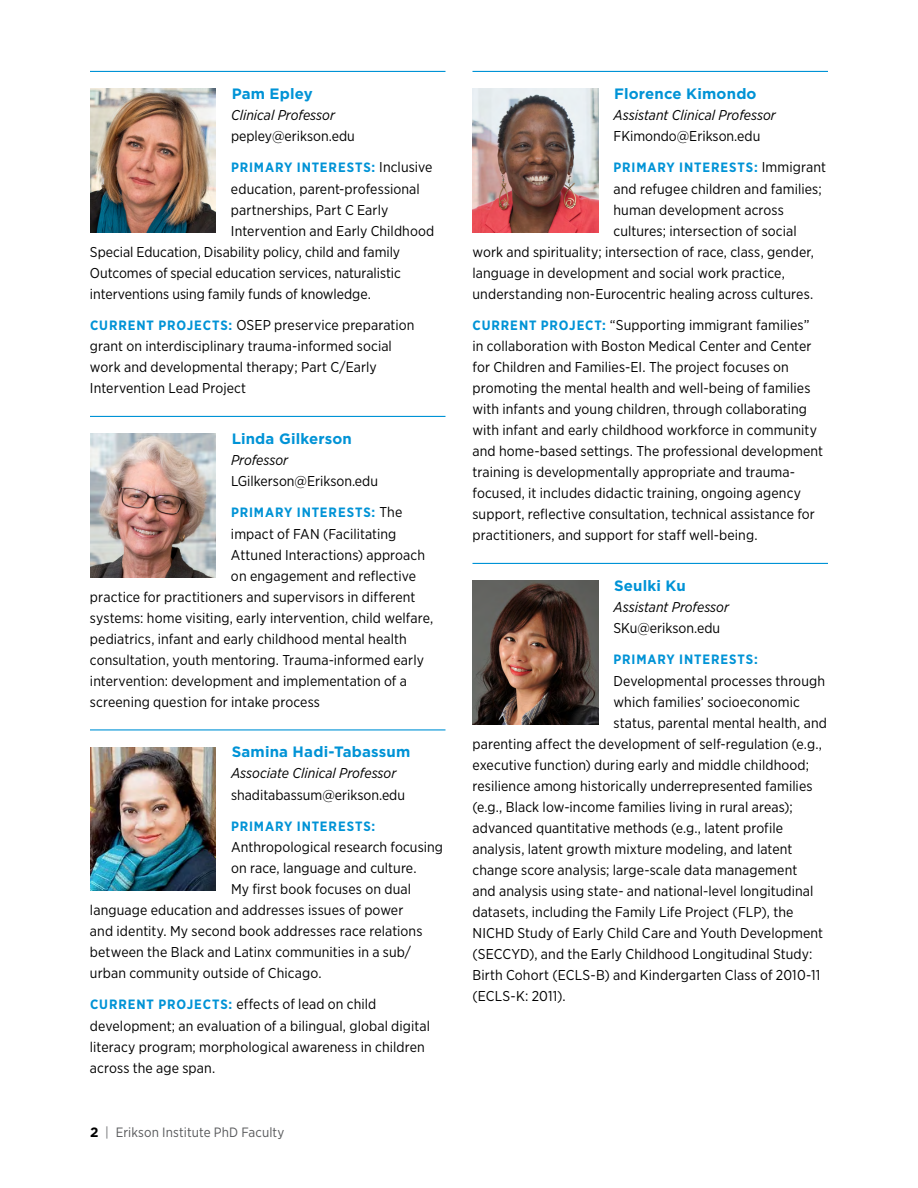
<style>
.page{position:relative;width:918px;height:1188px;background:#fff}
.page>*{position:absolute;margin:0;border:0;box-sizing:border-box;transform-origin:0 0}
.t1{font:700 15px "Gotham";letter-spacing:.01em;color:#0093d6}
.t2{font:14.25px/21px "Gotham Narrow";letter-spacing:.005em;color:#000}
.t3{font:italic 14.25px "Gotham Narrow";color:#000}
.t4{font:700 13.5px "Gotham Narrow";letter-spacing:.065em;color:#0093d6}
.t5{font:13.5px "Gotham Narrow";letter-spacing:.005em;color:#58595b}
.s1{font-weight:400;font-size:14.25px;color:#000}
.s2{font-weight:700;font-size:13.5px;color:#0093d6}
.s3{font-family:"Gotham";font-weight:700;color:#000}
.s4{color:#6d6e71}
</style>
<div class="page">
<hr style="left:90px;top:71px;width:356px;height:1px;background:#0093d6">
<hr style="left:90px;top:416px;width:356px;height:1px;background:#0093d6">
<hr style="left:90px;top:729px;width:356px;height:1px;background:#0093d6">
<img style="left:90px;top:88px;width:126px;height:144px">
<img style="left:90px;top:434px;width:126px;height:144px">
<img style="left:90px;top:747px;width:126px;height:144px">
<hr style="left:472px;top:71px;width:356px;height:1px;background:#0093d6">
<hr style="left:472px;top:563px;width:356px;height:1px;background:#0093d6">
<img style="left:472px;top:88px;width:126px;height:144px">
<img style="left:472px;top:580px;width:126px;height:144px">
<p class="t1" style="left:232px;top:84px;width:83px">Pam Epley</p>
<p class="t3" style="left:231px;top:106px;width:105px">Clinical Professor</p>
<p class="t2" style="left:231px;top:125px;width:125px">pepley@erikson.edu</p>
<p class="t4" style="left:231px;top:159px;width:203px">PRIMARY INTERESTS: <span class="s1">Inclusive</span></p>
<p class="t2" style="left:231px;top:178px;width:190px">education, parent-professional</p>
<p class="t2" style="left:231px;top:199px;width:159px">partnerships, Part C Early</p>
<p class="t2" style="left:231px;top:220px;width:205px">Intervention and Early Childhood</p>
<p class="t2" style="left:90px;top:241px;width:312px">Special Education, Disability policy, child and family</p>
<p class="t2" style="left:90px;top:262px;width:312px">Outcomes of special education services, naturalistic</p>
<p class="t2" style="left:90px;top:283px;width:282px">interventions using family funds of knowledge.</p>
<p class="t2" style="left:90px;top:314px;width:326px"><span class="s2">CURRENT PROJECTS:</span> OSEP preservice preparation grant on interdisciplinary trauma-informed social work and developmental therapy; Part C/Early Intervention Lead Project</p>
<p class="t1" style="left:232px;top:429px;width:122px">Linda Gilkerson</p>
<p class="t3" style="left:231px;top:451px;width:59px">Professor</p>
<p class="t2" style="left:231px;top:470px;width:149px">LGilkerson@Erikson.edu</p>
<p class="t4" style="left:231px;top:504px;width:173px">PRIMARY INTERESTS: <span class="s1">The</span></p>
<p class="t2" style="left:231px;top:523px;width:167px">impact of FAN (Facilitating</p>
<p class="t2" style="left:231px;top:544px;width:196px">Attuned Interactions) approach</p>
<p class="t2" style="left:231px;top:565px;width:187px">on engagement and reflective</p>
<p class="t2" style="left:90px;top:586px;width:327px">practice for practitioners and supervisors in different</p>
<p class="t2" style="left:90px;top:607px;width:345px">systems: home visiting, early intervention, child welfare,</p>
<p class="t2" style="left:90px;top:628px;width:318px">pediatrics, infant and early childhood mental health</p>
<p class="t2" style="left:90px;top:649px;width:335px">consultation, youth mentoring. Trauma-informed early</p>
<p class="t2" style="left:90px;top:670px;width:319px">intervention: development and implementation of a</p>
<p class="t2" style="left:90px;top:691px;width:232px">screening question for intake process</p>
<p class="t1" style="left:232px;top:742px;width:180px">Samina Hadi-Tabassum</p>
<p class="t3" style="left:231px;top:765px;width:167px">Associate Clinical Professor</p>
<p class="t2" style="left:231px;top:784px;width:176px">shaditabassum@erikson.edu</p>
<p class="t4" style="left:231px;top:818px;width:146px">PRIMARY INTERESTS:</p>
<p class="t2" style="left:231px;top:836px;width:214px">Anthropological research focusing</p>
<p class="t2" style="left:231px;top:857px;width:187px">on race, language and culture.</p>
<p class="t2" style="left:231px;top:878px;width:182px">My first book focuses on dual</p>
<p class="t2" style="left:90px;top:899px;width:315px">language education and addresses issues of power</p>
<p class="t2" style="left:90px;top:920px;width:334px">and identity. My second book addresses race relations</p>
<p class="t2" style="left:90px;top:941px;width:323px">between the Black and Latinx communities in a sub/</p>
<p class="t2" style="left:90px;top:962px;width:233px">urban community outside of Chicago.</p>
<p class="t2" style="left:90px;top:994px;width:342px"><span class="s2">CURRENT PROJECTS:</span> effects of lead on child development; an evaluation of a bilingual, global digital literacy program; morphological awareness in children across the age span.</p>
<p class="t5" style="left:90px;top:1124px;width:196px"><span class="s3">2</span> <span class="s4">|</span> Erikson Institute PhD Faculty</p>
<p class="t1" style="left:614px;top:84px;width:144px">Florence Kimondo</p>
<p class="t3" style="left:614px;top:106px;width:164px">Assistant Clinical Professor</p>
<p class="t2" style="left:614px;top:125px;width:148px">FKimondo@Erikson.edu</p>
<p class="t4" style="left:614px;top:159px;width:214px">PRIMARY INTERESTS: <span class="s1">Immigrant</span></p>
<p class="t2" style="left:613px;top:178px;width:210px">and refugee children and families;</p>
<p class="t2" style="left:613px;top:199px;width:172px">human development across</p>
<p class="t2" style="left:613px;top:220px;width:185px">cultures; intersection of social</p>
<p class="t2" style="left:472px;top:241px;width:343px">work and spirituality; intersection of race, class, gender,</p>
<p class="t2" style="left:472px;top:262px;width:314px">language in development and social work practice,</p>
<p class="t2" style="left:472px;top:283px;width:342px">understanding non-Eurocentric healing across cultures.</p>
<p class="t2" style="left:472px;top:314px;width:352px"><span class="s2">CURRENT PROJECT:</span> “Supporting immigrant families” in collaboration with Boston Medical Center and Center for Children and Families-EI. The project focuses on promoting the mental health and well-being of families with infants and young children, through collaborating with infant and early childhood workforce in community and home-based settings. The professional development training is developmentally appropriate and trauma&shy;focused, it includes didactic training, ongoing agency support, reflective consultation, technical assistance for practitioners, and support for staff well-being.</p>
<p class="t1" style="left:614px;top:576px;width:73px">Seulki Ku</p>
<p class="t3" style="left:614px;top:598px;width:117px">Assistant Professor</p>
<p class="t2" style="left:614px;top:617px;width:108px">SKu@erikson.edu</p>
<p class="t4" style="left:614px;top:651px;width:146px">PRIMARY INTERESTS:</p>
<p class="t2" style="left:614px;top:670px;width:213px">Developmental processes through</p>
<p class="t2" style="left:614px;top:691px;width:188px">which families’ socioeconomic</p>
<p class="t2" style="left:614px;top:712px;width:215px">status, parental mental health, and</p>
<p class="t2" style="left:472px;top:733px;width:351px">parenting affect the development of self-regulation (e.g.,</p>
<p class="t2" style="left:472px;top:754px;width:338px">executive function) during early and middle childhood;</p>
<p class="t2" style="left:472px;top:775px;width:342px">resilience among historically underrepresented families</p>
<p class="t2" style="left:472px;top:796px;width:322px">(e.g., Black low-income families living in rural areas);</p>
<p class="t2" style="left:472px;top:817px;width:312px">advanced quantitative methods (e.g., latent profile</p>
<p class="t2" style="left:472px;top:838px;width:321px">analysis, latent growth mixture modeling, and latent</p>
<p class="t2" style="left:472px;top:859px;width:326px">change score analysis; large-scale data management</p>
<p class="t2" style="left:472px;top:880px;width:343px">and analysis using state- and national-level longitudinal</p>
<p class="t2" style="left:472px;top:901px;width:322px">datasets, including the Family Life Project (FLP), the</p>
<p class="t2" style="left:472px;top:922px;width:352px">NICHD Study of Early Child Care and Youth Development</p>
<p class="t2" style="left:472px;top:943px;width:342px">(SECCYD), and the Early Childhood Longitudinal Study:</p>
<p class="t2" style="left:472px;top:964px;width:349px">Birth Cohort (ECLS-B) and Kindergarten Class of 2010-11</p>
<p class="t2" style="left:472px;top:985px;width:95px">(ECLS-K: 2011).</p>
</div>
